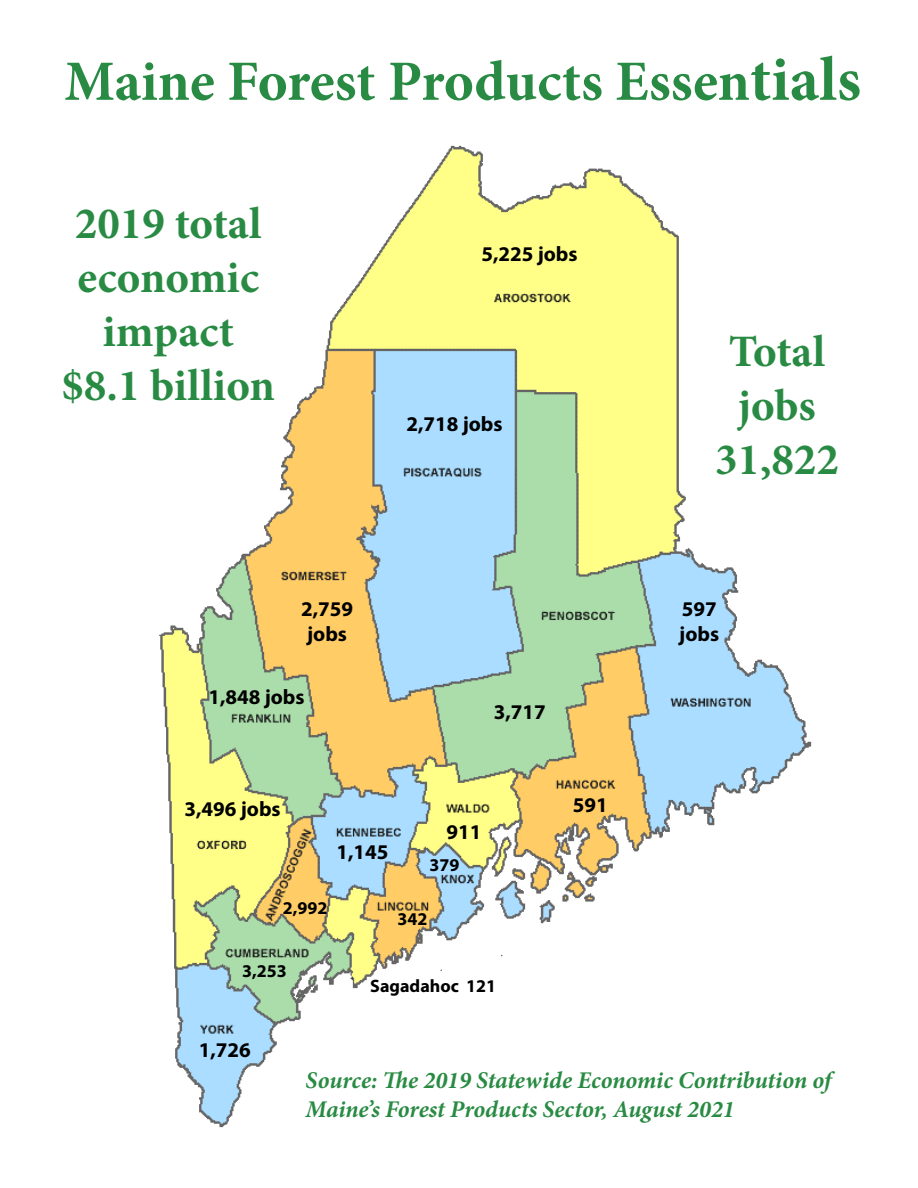
<style>
.page{position:relative;width:918px;height:1188px;background:#fff}
.page>*{position:absolute;margin:0;border:0;box-sizing:border-box;transform-origin:0 0}
.t1{font:700 57px "Minion Pro";color:#298b43}
.t2{font:700 45px/54px "Minion Pro";color:#298b43;text-align:center}
.t3{font:italic 700 24px/28.8px "Minion Pro";letter-spacing:-.005em;color:#298b43}
.t4{font:700 21px/25.2px "Myriad Pro";color:#000}
.t5{font:700 18px "Myriad Pro";color:#000}
.s1{font-size:63px}
</style>
<div class="page">
<img style="left:159px;top:145px;width:653px;height:983px">
<h1 class="t1" style="left:64px;top:41px;width:798px">Maine Forest Products Essen<span class="s1">tials</span></h1>
<h2 class="t2" style="left:61px;top:196px;width:215px">2019 total economic impact $8.1 billion</h2>
<p class="t4" style="left:481px;top:240px;width:98px">5,225 jobs</p>
<p class="t4" style="left:406px;top:411px;width:98px">2,718 jobs</p>
<p class="t4" style="left:301px;top:595px;width:54px">2,759 jobs</p>
<p class="t4" style="left:208px;top:684px;width:98px">1,848 jobs</p>
<p class="t4" style="left:494px;top:699px;width:54px">3,717</p>
<p class="t4" style="left:185px;top:796px;width:98px">3,496 jobs</p>
<p class="t4" style="left:336px;top:839px;width:54px">1,145</p>
<p class="t4" style="left:446px;top:819px;width:36px">911</p>
<p class="t5" style="left:430px;top:853px;width:31px">379</p>
<p class="t5" style="left:283px;top:896px;width:46px">2,992</p>
<p class="t5" style="left:398px;top:907px;width:31px">342</p>
<p class="t4" style="left:573px;top:792px;width:36px">591</p>
<p class="t5" style="left:242px;top:959px;width:46px">3,253</p>
<p class="t4" style="left:199px;top:1037px;width:54px">1,726</p>
<p class="t5" style="left:370px;top:974px;width:127px">Sagadahoc 121</p>
<h2 class="t2" style="left:715px;top:324px;width:125px">Total jobs<br>31,822</h2>
<p class="t4" style="left:679px;top:595px;width:41px">597 jobs</p>
<p class="t3" style="left:306px;top:1066px;width:527px">Source: The 2019 Statewide Economic Contribution of<br>Maine’s Forest Products Sector, August 2021</p>
</div>
